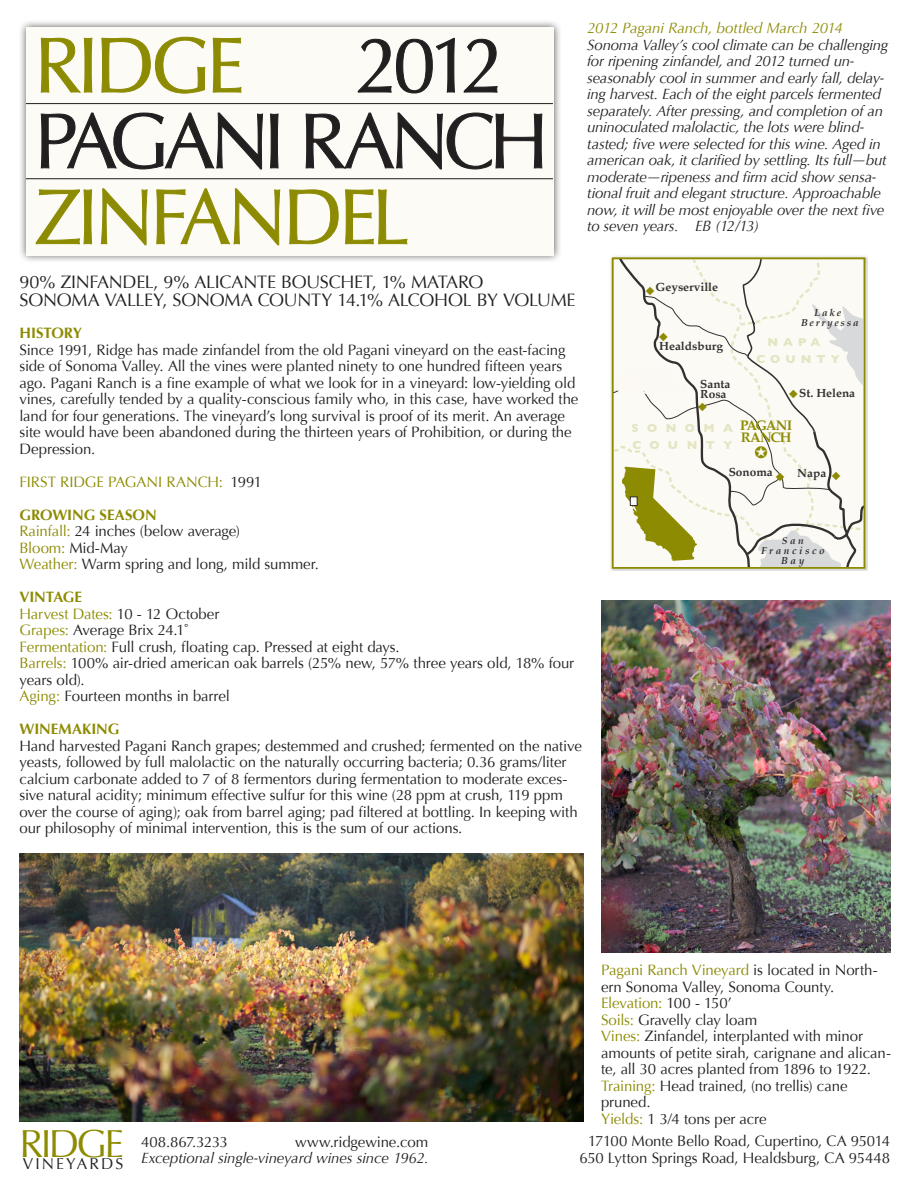
<style>
.page{position:relative;width:918px;height:1188px;background:#fff}
.page>*{position:absolute;margin:0;border:0;box-sizing:border-box;transform-origin:0 0}
.t1{font:78.45px/75.8px "Optima";letter-spacing:-.07em;color:#231f20}
.t2{font:78.45px "Optima";letter-spacing:-.05em;color:#8d8b02}
.t3{font:39px "Optima";letter-spacing:-.07em;color:#8d8b02}
.Varietals{font:18px "Optima";letter-spacing:-.015em;color:#231f20}
.t4{font:15.75px "Optima";letter-spacing:.13em;color:#231f20}
.Back_Label_Body_Text{font:15px/16.5px "Optima";letter-spacing:-.01em;color:#231f20}
.Back_Label_Body_Text-2{font:italic 15px/16.5px "Optima";letter-spacing:-.015em;color:#231f20}
.Back_Label_Body_Text-3{font:15px "Optima";letter-spacing:-.005em;color:#8d8b02}
.Back_Label_Body_Text-4{font:italic 15px "Optima";letter-spacing:-.015em;color:#8d8b02}
.Green_Major_Headings{font:700 15px "Optima";letter-spacing:-.005em;color:#8d8b02}
.Back_Label_Body_Text-5{font:700 15px "Optima";letter-spacing:-.005em;color:#8d8b02}
.t5{font:700 13.8px/12.3px "Palatino";letter-spacing:-.065em;color:#8d8b02}
.t6{font:700 11.7px/10.1px "Palatino";color:#343030}
.t7{font:700 11.7px/16.8px "Gill Sans";letter-spacing:.7em;color:#e5e4c3}
.t8{font:700 11.7px/16.8px "Gill Sans";letter-spacing:.43em;color:#e5e4c3}
.t9{font:italic 700 10.05px/10.1px "Palatino";letter-spacing:.25em;color:#343030;text-align:center}
.t10{font:italic 700 10.05px/10.1px "Palatino";letter-spacing:.165em;color:#343030;text-align:center}
.s1{color:#8d8b02}
.s2{color:#231f20}
</style>
<div class="page">
<img style="left:20px;top:853px;width:564px;height:268px">
<img style="left:601px;top:600px;width:290px;height:353px">
<div style="left:18px;top:19px;width:544px;height:244px;background:#231f20;opacity:.75"></div>
<div style="left:26px;top:27px;width:528px;height:228px;background:#fcfbf5"></div>
<hr style="left:26px;top:178px;width:527px;height:1px;background:#231f20">
<hr style="left:26px;top:103px;width:527px;height:1px;background:#231f20">
<svg style="left:41px;top:38px;width:51px;height:55px"></svg>
<svg style="left:101px;top:37px;width:105px;height:57px"></svg>
<svg style="left:213px;top:38px;width:29px;height:55px"></svg>
<svg style="left:358px;top:38px;width:97px;height:55px"></svg>
<svg style="left:464px;top:39px;width:34px;height:54px"></svg>
<svg style="left:41px;top:113px;width:222px;height:56px"></svg>
<svg style="left:270px;top:114px;width:9px;height:54px"></svg>
<svg style="left:306px;top:113px;width:236px;height:56px"></svg>
<svg style="left:36px;top:189px;width:56px;height:55px"></svg>
<svg style="left:101px;top:188px;width:46px;height:57px"></svg>
<svg style="left:156px;top:188px;width:124px;height:57px"></svg>
<svg style="left:289px;top:189px;width:50px;height:55px"></svg>
<svg style="left:345px;top:189px;width:63px;height:55px"></svg>
<svg style="left:611px;top:256px;width:256px;height:315px"></svg>
<p class="t2" style="left:34px;top:20px;width:212px">RIDGE</p>
<p class="t1" style="left:34px;top:29px;width:516px;text-indent:322px">2012<br>PAGANI RANCH<br><span class="s1">ZINFANDEL</span></p>
<p class="Back_Label_Body_Text-4" style="left:587px;top:19px;width:257px">2012 Pagani Ranch, bottled March 2014</p>
<p class="Back_Label_Body_Text-2" style="left:587px;top:37px;width:303px">Sonoma Valley’s cool climate can be challenging for ripening zinfandel, and 2012 turned un&shy;seasonably cool in summer and early fall, delay&shy;ing harvest. Each of the eight parcels fermented separately. After pressing, and completion of an uninoculated malolactic, the lots were blind&shy;tasted; five were selected for this wine. Aged in american oak, it clarified by settling. Its full—but moderate—ripeness and firm acid show sensa&shy;tional fruit and elegant structure. Approachable now, it will be most enjoyable over the next five to seven years. EB (12/13)</p>
<p class="Varietals" style="left:20px;top:271px;width:466px">90% ZINFANDEL, 9% ALICANTE BOUSCHET, 1% MATARO</p>
<p class="Varietals" style="left:20px;top:289px;width:558px">SONOMA VALLEY, SONOMA COUNTY 14.1% ALCOHOL BY VOLUME</p>
<p class="Green_Major_Headings" style="left:20px;top:324px;width:64px">HISTORY</p>
<p class="Back_Label_Body_Text" style="left:20px;top:342px;width:560px">Since 1991, Ridge has made zinfandel from the old Pagani vineyard on the east-facing side of Sonoma Valley. All the vines were planted ninety to one hundred fifteen years ago. Pagani Ranch is a fine example of what we look for in a vineyard: low-yielding old vines, carefully tended by a quality-conscious family who, in this case, have worked the land for four generations. The vineyard’s long survival is proof of its merit. An average site would have been abandoned during the thirteen years of Prohibition, or during the Depression.</p>
<p class="Back_Label_Body_Text-3" style="left:20px;top:473px;width:244px">FIRST RIDGE PAGANI RANCH: <span class="s2">1991</span></p>
<p class="Green_Major_Headings" style="left:20px;top:506px;width:139px">GROWING SEASON</p>
<p class="Back_Label_Body_Text" style="left:20px;top:523px;width:222px"><span class="s1">Rainfall:</span> 24 inches (below average)</p>
<p class="Back_Label_Body_Text" style="left:20px;top:540px;width:110px"><span class="s1">Bloom:</span> Mid-May</p>
<p class="Back_Label_Body_Text" style="left:20px;top:556px;width:301px"><span class="s1">Weather:</span> Warm spring and long, mild summer.</p>
<p class="Back_Label_Body_Text-5" style="left:20px;top:588px;width:64px">VINTAGE</p>
<p class="Back_Label_Body_Text-3" style="left:20px;top:605px;width:201px">Harvest Dates: <span class="s2">10 - 12 October</span></p>
<p class="Back_Label_Body_Text" style="left:20px;top:622px;width:171px"><span class="s1">Grapes:</span> Average Brix 24.1˚</p>
<p class="Back_Label_Body_Text" style="left:20px;top:639px;width:382px"><span class="s1">Fermentation:</span> Full crush, floating cap. Pressed at eight days.</p>
<p class="Back_Label_Body_Text" style="left:20px;top:655px;width:556px"><span class="s1">Barrels:</span> 100% air-dried american oak barrels (25% new, 57% three years old, 18% four years old).</p>
<p class="Back_Label_Body_Text" style="left:20px;top:688px;width:212px"><span class="s1">Aging:</span> Fourteen months in barrel</p>
<p class="Green_Major_Headings" style="left:20px;top:720px;width:101px">WINEMAKING</p>
<p class="Back_Label_Body_Text" style="left:20px;top:738px;width:564px">Hand harvested Pagani Ranch grapes; destemmed and crushed; fermented on the native yeasts, followed by full malolactic on the naturally occurring bacteria; 0.36 grams/liter calcium carbonate added to 7 of 8 fermentors during fermentation to moderate exces&shy;sive natural acidity; minimum effective sulfur for this wine (28 ppm at crush, 119 ppm over the course of aging); oak from barrel aging; pad filtered at bottling. In keeping with our philosophy of minimal intervention, this is the sum of our actions.</p>
<p class="t6" style="left:656px;top:281px;width:64px">Geyserville</p>
<p class="t6" style="left:659px;top:340px;width:65px">Healdsburg</p>
<p class="t6" style="left:700px;top:379px;width:32px">Santa<br>Rosa</p>
<p class="t10" style="left:801px;top:307px;width:59px">Lake<br>Berryessa</p>
<p class="t8" style="left:757px;top:334px;width:85px;text-indent:11px">NAPA<br>COUNTY</p>
<p class="t6" style="left:789px;top:387px;width:68px"><span class="s1">◆</span>St. Helena</p>
<p class="t5" style="left:740px;top:419px;width:53px">PAGANI<br>RANCH</p>
<p class="t7" style="left:632px;top:420px;width:103px">SONOMA<br>COUNTY</p>
<p class="t6" style="left:729px;top:467px;width:46px">Sonoma</p>
<p class="t6" style="left:797px;top:468px;width:30px">Napa</p>
<p class="t9" style="left:761px;top:535px;width:65px">San<br>Francisco<br>Bay</p>
<p class="Back_Label_Body_Text" style="left:601px;top:962px;width:278px"><span class="s1">Pagani Ranch Vineyard</span> is located in North&shy;ern Sonoma Valley, Sonoma County.</p>
<p class="Back_Label_Body_Text-3" style="left:601px;top:994px;width:132px">Elevation: <span class="s2">100 - 150’</span></p>
<p class="Back_Label_Body_Text" style="left:601px;top:1011px;width:158px"><span class="s1">Soils:</span> Gravelly clay loam</p>
<p class="Back_Label_Body_Text" style="left:601px;top:1028px;width:291px"><span class="s1">Vines:</span> Zinfandel, interplanted with minor amounts of petite sirah, carignane and alican&shy;te, all 30 acres planted from 1896 to 1922.</p>
<p class="Back_Label_Body_Text" style="left:601px;top:1077px;width:248px"><span class="s1">Training:</span> Head trained, (no trellis) cane pruned.</p>
<p class="Back_Label_Body_Text" style="left:601px;top:1110px;width:167px"><span class="s1">Yields:</span> 1 3/4 tons per acre</p>
<h2 class="t3" style="left:20px;top:1121px;width:106px">RIDGE</h2>
<p class="t4" style="left:23px;top:1155px;width:102px">VINEYARDS</p>
<p class="Back_Label_Body_Text" style="left:141px;top:1134px;width:88px">408.867.3233</p>
<p class="Back_Label_Body_Text" style="left:295px;top:1134px;width:135px">www.ridgewine.com</p>
<p class="Back_Label_Body_Text-2" style="left:141px;top:1150px;width:289px">Exceptional single-vineyard wines since 1962.</p>
<p class="Back_Label_Body_Text" style="left:579px;top:1133px;width:312px;text-align:center">17100 Monte Bello Road, Cupertino, CA 95014<br>650 Lytton Springs Road, Healdsburg, CA 95448</p>
</div>
